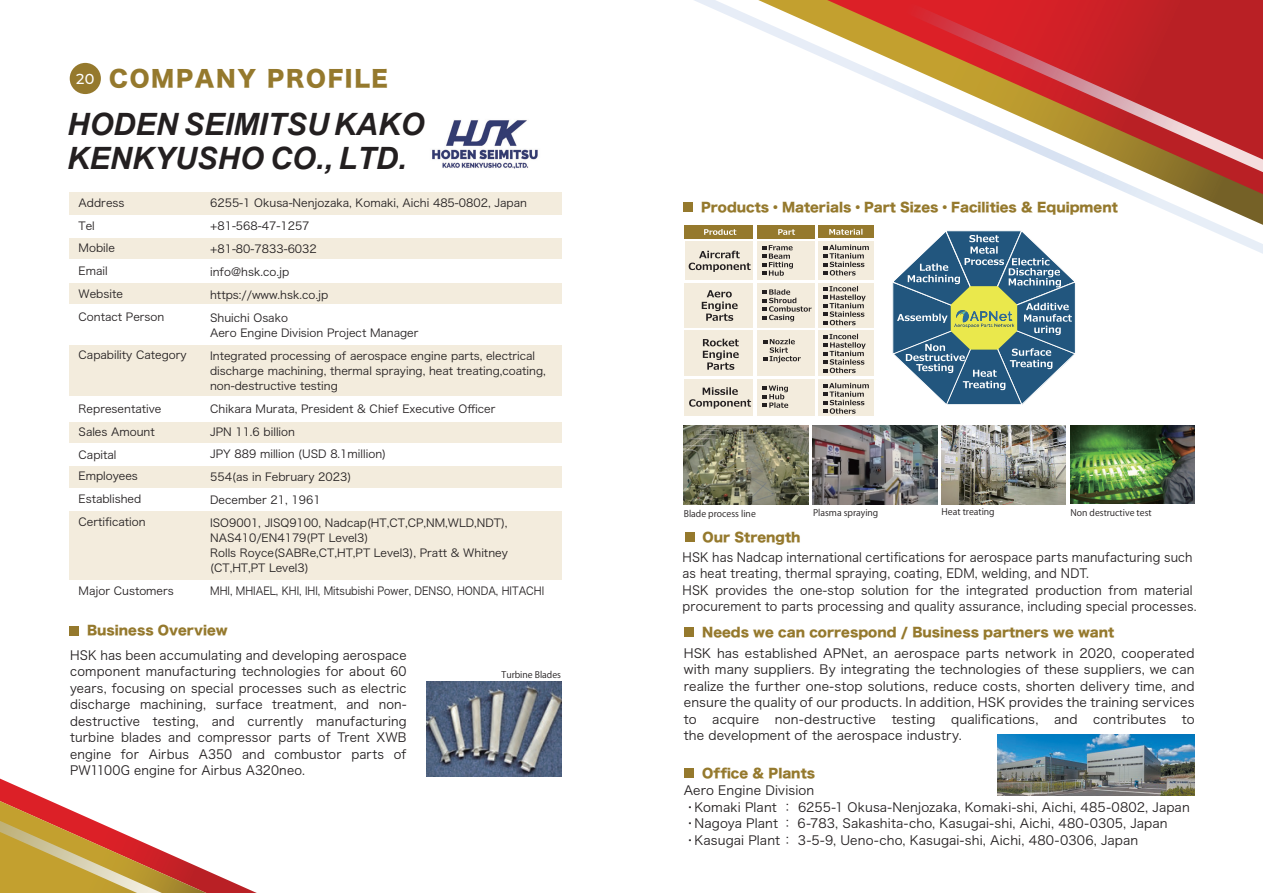
<style>
.page{position:relative;width:1263px;height:893px;background:#fff}
.page>*{position:absolute;margin:0;border:0;box-sizing:border-box;transform-origin:0 0}
.t1{font:italic 700 30.75px/34.5px "Arial";color:#231f20}
.t2{font:22.5px "Hira Kaku Std W8";letter-spacing:.075em;color:#95792d}
.t3{font:12.75px "Hira Kaku Std W8";color:#95792d}
.t4{font:12.6px/16.5px "Hira Kaku Pro W3";letter-spacing:.015em;color:#231f20;text-align:justify}
.t5{font:12.6px/16.5px "Hira Kaku Pro W3";letter-spacing:.015em;color:#231f20;scale:.95 1}
.t6{font:11.1px/23px "Hira Kaku Pro W3";color:#231f20}
.t7{font:11.1px "Hira Kaku Pro W3";color:#231f20;scale:.91 1}
.t8{font:9px "Koz Go Pr 6 N";color:#231f20}
.s1{font-family:"Montserrat";font-weight:500;font-size:14.4px;color:#fff}
</style>
<div class="page">
<div style="left:70px;top:63px;width:31px;height:31px;background:#95792d;border-radius:50%"></div>
<div style="left:70px;top:192px;width:492px;height:23px;background:#f3ecdd"></div>
<div style="left:70px;top:238px;width:492px;height:21px;background:#f3ecdd"></div>
<div style="left:70px;top:283px;width:492px;height:21px;background:#f3ecdd"></div>
<div style="left:70px;top:345px;width:492px;height:51px;background:#f3ecdd"></div>
<div style="left:70px;top:422px;width:492px;height:20px;background:#f3ecdd"></div>
<div style="left:70px;top:466px;width:492px;height:22px;background:#f3ecdd"></div>
<div style="left:70px;top:512px;width:492px;height:68px;background:#f3ecdd"></div>
<svg style="left:693px;top:0;width:570px;height:254px"></svg>
<svg style="left:758px;top:0;width:505px;height:225px"></svg>
<svg style="left:876px;top:0;width:387px;height:172px"></svg>
<svg style="left:0;top:779px;width:257px;height:114px"></svg>
<img style="left:432px;top:120px;width:106px;height:49px">
<div style="left:69px;top:626px;width:10px;height:9px;background:#95792d"></div>
<div style="left:685px;top:532px;width:9px;height:10px;background:#95792d"></div>
<div style="left:684px;top:627px;width:10px;height:10px;background:#95792d"></div>
<div style="left:684px;top:768px;width:10px;height:10px;background:#95792d"></div>
<div style="left:683px;top:202px;width:10px;height:10px;background:#95792d"></div>
<img style="left:997px;top:734px;width:197px;height:61px">
<img style="left:684px;top:426px;width:124px;height:78px">
<img style="left:941px;top:426px;width:125px;height:78px">
<img style="left:1070px;top:426px;width:124px;height:78px">
<img style="left:813px;top:426px;width:124px;height:78px">
<img style="left:426px;top:681px;width:136px;height:95px">
<div style="left:685px;top:379px;width:189px;height:37px;background:#f3ecdd"></div>
<div style="left:685px;top:331px;width:189px;height:45px;background:#f3ecdd"></div>
<div style="left:685px;top:284px;width:189px;height:44px;background:#f3ecdd"></div>
<div style="left:685px;top:241px;width:188px;height:39px;background:#f3ecdd"></div>
<svg style="left:689px;top:251px;width:62px;height:21px"></svg>
<svg style="left:702px;top:290px;width:36px;height:31px"></svg>
<svg style="left:703px;top:339px;width:36px;height:31px"></svg>
<svg style="left:689px;top:387px;width:62px;height:22px"></svg>
<svg style="left:762px;top:245px;width:31px;height:31px"></svg>
<div style="left:685px;top:225px;width:70px;height:13px;background:#95792d"></div>
<svg style="left:704px;top:229px;width:32px;height:12px"></svg>
<div style="left:757px;top:225px;width:58px;height:13px;background:#95792d"></div>
<svg style="left:778px;top:229px;width:17px;height:6px"></svg>
<svg style="left:763px;top:289px;width:48px;height:32px"></svg>
<div style="left:818px;top:225px;width:56px;height:13px;background:#95792d"></div>
<svg style="left:829px;top:229px;width:33px;height:6px"></svg>
<svg style="left:763px;top:385px;width:25px;height:23px"></svg>
<svg style="left:763px;top:339px;width:38px;height:24px"></svg>
<svg style="left:823px;top:286px;width:43px;height:39px"></svg>
<svg style="left:823px;top:383px;width:46px;height:31px"></svg>
<hr style="left:754px;top:225px;width:3px;height:191px;background:#fff">
<hr style="left:816px;top:225px;width:2px;height:191px;background:#fff">
<svg style="left:823px;top:245px;width:46px;height:30px"></svg>
<svg style="left:823px;top:334px;width:43px;height:39px"></svg>
<svg style="left:891px;top:230px;width:185px;height:175px"></svg>
<img style="left:951px;top:305px;width:66px;height:26px">
<h2 class="t2" style="left:76px;top:66px;width:313px"><span class="s1">20</span> COMPANY PROFILE</h2>
<h1 class="t1" style="left:67px;top:108px;width:359px">HODEN SEIMITSU KAKO<br>KENKYUSHO CO., LTD.</h1>
<p class="t6" style="left:210px;top:190px;width:318px">6255-1 Okusa-Nenjozaka, Komaki, Aichi 485-0802, Japan +81-568-47-1257<br>+81-80-7833-6032<br>info@hsk.co.jp<br>https://www.hsk.co.jp<br>Shuichi Osako</p>
<p class="t6" style="left:210px;top:320px;width:327px">Aero Engine Division Project Manager<br>Integrated processing of aerospace engine parts, electrical</p>
<p class="t6" style="left:210px;top:362px;width:337px;line-height:15px">discharge machining, thermal spraying, heat treating,coating, non-destructive testing</p>
<p class="t6" style="left:210px;top:396px;width:299px">Chikara Murata, President &amp; Chief Executive Officer JPN 11.6 billion<br>JPY 889 million (USD 8.1million)<br>554(as in February 2023)<br>December 21, 1961<br>ISO9001, JISQ9100, Nadcap(HT,CT,CP,NM,WLD,NDT),</p>
<p class="t6" style="left:210px;top:530px;width:299px;line-height:15px">NAS410/EN4179(PT Level3)<br>Rolls Royce(SABRe,CT,HT,PT Level3), Pratt &amp; Whitney (CT,HT,PT Level3)</p>
<p class="t7" style="left:210px;top:581px;width:369px">MHI, MHIAEL, KHI, IHI, Mitsubishi Power, DENSO, HONDA, HITACHI</p>
<p class="t6" style="left:79px;top:190px;width:87px">Address<br>Tel<br>Mobile<br>Email<br>Website<br>Contact Person</p>
<p class="t6" style="left:79px;top:343px;width:110px">Capability Category</p>
<p class="t6" style="left:79px;top:396px;width:84px">Representative<br>Sales Amount<br>Capital</p>
<p class="t6" style="left:79px;top:463px;width:69px">Employees<br>Established<br>Certification</p>
<p class="t6" style="left:79px;top:579px;width:97px">Major Customers</p>
<p class="t3" style="left:87px;top:623px;width:142px">Business Overview</p>
<p class="t4" style="left:70px;top:646px;width:338px">HSK has been accumulating and developing aerospace component manufacturing technologies for about 60 years, focusing on special processes such as electric discharge machining, surface treatment, and non&shy;destructive testing, and currently manufacturing turbine blades and compressor parts of Trent XWB engine for Airbus A350 and combustor parts of PW1100G engine for Airbus A320neo.</p>
<p class="t8" style="left:502px;top:669px;width:61px">Turbine Blades</p>
<p class="t3" style="left:701px;top:200px;width:418px">Products・Materials・Part Sizes・Facilities &amp; Equipment</p>
<p class="t8" style="left:684px;top:508px;width:74px">Blade process line</p>
<p class="t8" style="left:813px;top:507px;width:67px">Plasma spraying</p>
<p class="t8" style="left:941px;top:507px;width:55px">Heat treating</p>
<p class="t8" style="left:1070px;top:507px;width:83px">Non destructive test</p>
<p class="t3" style="left:702px;top:530px;width:99px">Our Strength</p>
<p class="t5" style="left:683px;top:548px;width:543px">HSK has Nadcap international certifications for aerospace parts manufacturing such as heat treating, thermal spraying, coating, EDM, welding, and NDT.<br>HSK provides the one-stop solution for the integrated production from material procurement to parts processing and quality assurance, including special processes.</p>
<p class="t3" style="left:702px;top:625px;width:414px">Needs we can correspond / Business partners we want</p>
<p class="t4" style="left:684px;top:644px;width:512px">HSK has established APNet, an aerospace parts network in 2020, cooperated with many suppliers. By integrating the technologies of these suppliers, we can realize the further one-stop solutions, reduce costs, shorten delivery time, and ensure the quality of our products. In addition, HSK provides the training services to acquire non-destructive testing qualifications, and contributes to the development of the aerospace industry.</p>
<p class="t3" style="left:702px;top:766px;width:114px">Office &amp; Plants</p>
<p class="t4" style="left:684px;top:781px;width:507px;text-align:left">Aero Engine Division<br>・Komaki Plant ： 6255-1 Okusa-Nenjozaka, Komaki-shi, Aichi, 485-0802, Japan・Nagoya Plant ： 6-783, Sakashita-cho, Kasugai-shi, Aichi, 480-0305, Japan・Kasugai Plant： 3-5-9, Ueno-cho, Kasugai-shi, Aichi, 480-0306, Japan</p>
</div>
